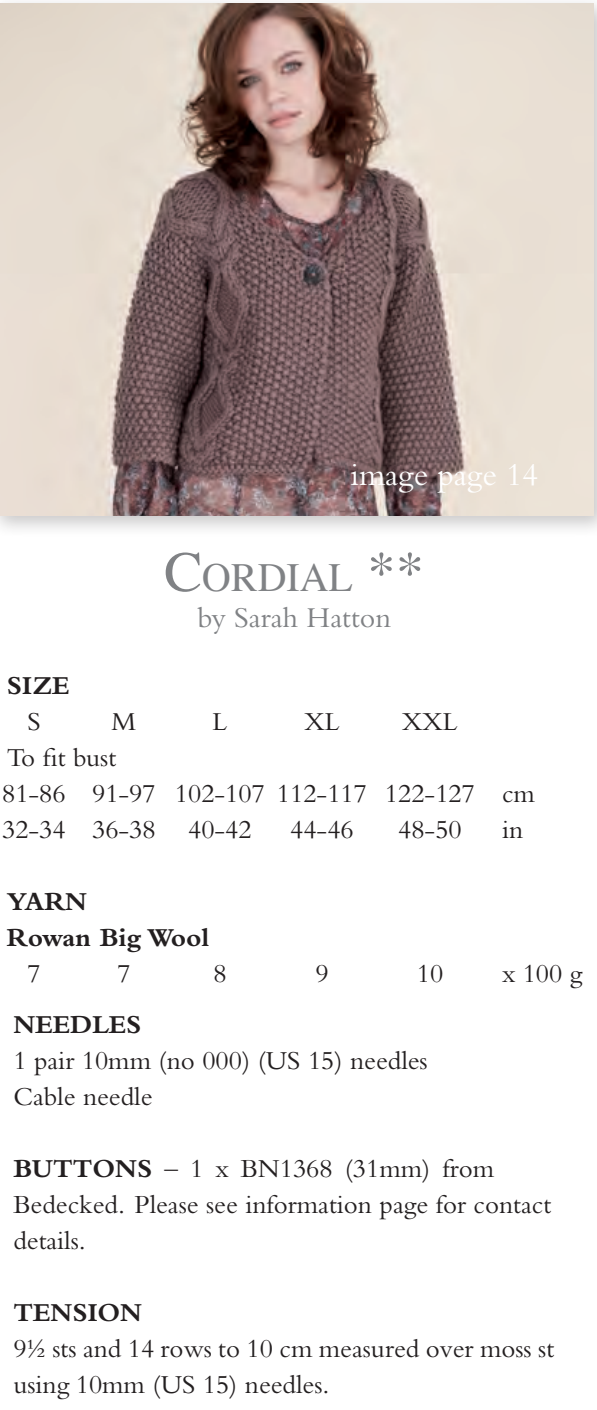
<style>
.page{position:relative;width:597px;height:1410px;background:#fff}
.page>*{position:absolute;margin:0;border:0;box-sizing:border-box;transform-origin:0 0}
.t1{font:39.9px "Times";color:#808285}
.t2{font:33px "Bembo Std";color:#fff}
.t3{font:30px "Bembo Std";color:#808285}
.t4{font:27px/36px "Bembo Std";color:#231f20}
.t5{font:700 27px "Bembo Std";color:#231f20}
.s1{font-size:57px}
.s2{font-weight:700}
</style>
<div class="page">
<div style="left:0;top:0;width:597px;height:539px;background:#231f20;opacity:.25"></div>
<img style="left:0;top:4px;width:594px;height:512px">
<p class="t2" style="left:350px;top:455px;width:189px">image page 14</p>
<p class="t1" style="left:164px;top:540px;width:261px"><span class="s1">C</span>ORDIAL <span class="s1">**</span></p>
<p class="t3" style="left:197px;top:600px;width:195px">by Sarah Hatton</p>
<p class="t5" style="left:7px;top:670px;width:64px">SIZE</p>
<p class="t4" style="left:27px;top:703px;width:15px">S</p>
<p class="t4" style="left:112px;top:703px;width:26px">M</p>
<p class="t4" style="left:213px;top:703px;width:16px">L</p>
<p class="t4" style="left:304px;top:703px;width:37px">XL</p>
<p class="t4" style="left:402px;top:703px;width:57px">XXL</p>
<p class="t4" style="left:7px;top:739px;width:111px">To fit bust</p>
<p class="t4" style="left:2px;top:775px;width:534px">81-86 91-97 102-107 112-117 122-127 cm</p>
<p class="t4" style="left:2px;top:811px;width:251px">32-34 36-38 40-42</p>
<p class="t4" style="left:290px;top:811px;width:65px">44-46</p>
<p class="t4" style="left:398px;top:811px;width:65px">48-50</p>
<p class="t4" style="left:502px;top:811px;width:23px">in</p>
<p class="t5" style="left:7px;top:886px;width:82px">YARN</p>
<p class="t5" style="left:7px;top:922px;width:204px">Rowan Big Wool</p>
<p class="t4" style="left:27px;top:955px;width:15px">7</p>
<p class="t4" style="left:117px;top:955px;width:15px">7</p>
<p class="t4" style="left:213px;top:955px;width:15px">8</p>
<p class="t4" style="left:315px;top:955px;width:15px">9</p>
<p class="t4" style="left:417px;top:955px;width:28px">10</p>
<p class="t4" style="left:502px;top:955px;width:82px">x 100 g</p>
<p class="t4" style="left:13px;top:1006px;width:416px"><span class="s2">NEEDLES<br></span>1 pair 10mm (no 000) (US 15) needles<br>Cable needle</p>
<p class="t4" style="left:13px;top:1150px;width:539px"><span class="s2">BUTTONS</span> – 1 x BN1368 (31mm) from<br>Bedecked. Please see information page for contact details.</p>
<p class="t4" style="left:13px;top:1294px;width:542px"><span class="s2">TENSION<br></span>9½ sts and 14 rows to 10 cm measured over moss st using 10mm (US 15) needles.</p>
</div>
